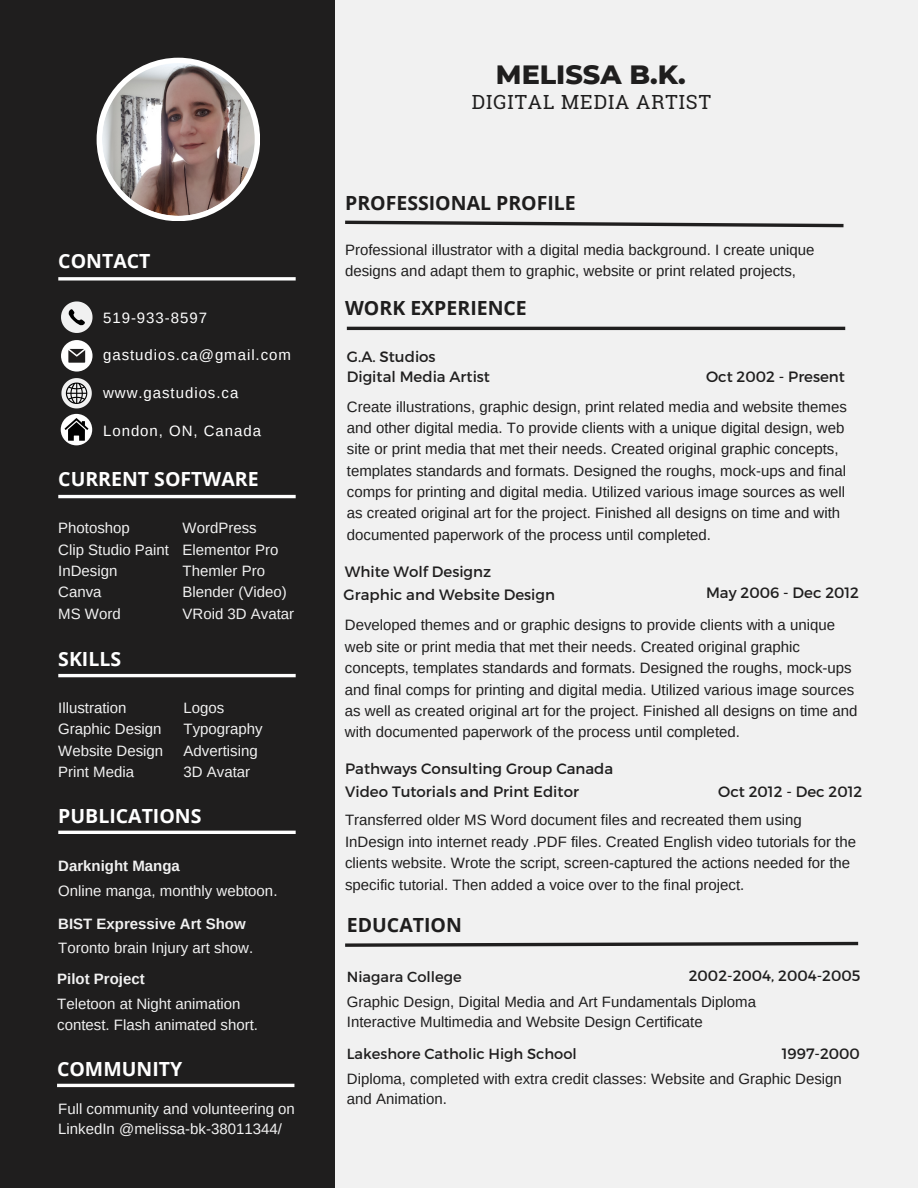
<style>
.page{position:relative;width:918px;height:1188px;background:#f1f1f1}
.page>*{position:absolute;margin:0;border:0;box-sizing:border-box;transform-origin:0 0}
.t1{font:800 27px "Montserrat";color:#1f1e1e}
.t2{font:700 19.5px "Open Sans";color:#fff}
.t3{font:700 19.5px "Open Sans";color:#1f1e1e}
.t4{font:19.5px "Roboto Slab";letter-spacing:.045em;color:#1f1e1e}
.t5{font:15px/21.3px "Arimo";color:#1f1e1e}
.t6{font:15px/21.3px "Arimo";color:#f1f1f1}
.t7{font:15px/20.5px "Montserrat";color:#1f1e1e}
.t8{font:15px "Arimo";letter-spacing:.065em;color:#fff}
.t9{font:700 15px "Arimo";color:#f1f1f1}
.t10{font:14.7px "Montserrat";color:#1f1e1e}
</style>
<div class="page">
<div style="left:0;top:0;width:335px;height:1188px;background:#1f1e1e"></div>
<div style="left:97px;top:58px;width:163px;height:163px;background:#fff;border-radius:50%"></div>
<img style="left:102px;top:63px;width:153px;height:153px;border-radius:50%">
<svg style="left:345px;top:220px;width:499px;height:8px"></svg>
<hr style="left:347px;top:327px;width:498px;height:3px;background:#1f1e1e">
<hr style="left:58px;top:495px;width:238px;height:3px;background:#fff">
<svg style="left:58px;top:277px;width:238px;height:4px"></svg>
<hr style="left:58px;top:831px;width:238px;height:3px;background:#fff">
<svg style="left:345px;top:941px;width:514px;height:6px"></svg>
<svg style="left:61px;top:340px;width:32px;height:32px"></svg>
<div style="left:61px;top:414px;width:31px;height:31px;background:#fff;border-radius:50%"></div>
<svg style="left:64px;top:418px;width:25px;height:23px"></svg>
<svg style="left:61px;top:301px;width:32px;height:32px"></svg>
<svg style="left:61px;top:378px;width:31px;height:30px"></svg>
<hr style="left:58px;top:674px;width:238px;height:3px;background:#fff">
<hr style="left:57px;top:1084px;width:237px;height:3px;background:#fff">
<h2 class="t2" style="left:58px;top:247px;width:94px">CONTACT</h2>
<p class="t8" style="left:103px;top:310px;width:105px">519-933-8597</p>
<p class="t8" style="left:103px;top:347px;width:189px">gastudios.ca@gmail.com</p>
<p class="t8" style="left:103px;top:385px;width:137px">www.gastudios.ca</p>
<p class="t8" style="left:103px;top:422px;width:160px">London, ON, Canada</p>
<h2 class="t2" style="left:58px;top:465px;width:202px">CURRENT SOFTWARE</h2>
<p class="t6" style="left:58px;top:517px;width:112px">Photoshop<br>Clip Studio Paint<br>InDesign<br>Canva<br>MS Word</p>
<h2 class="t2" style="left:58px;top:645px;width:64px">SKILLS</h2>
<p class="t6" style="left:58px;top:697px;width:107px">Illustration<br>Graphic Design<br>Website Design<br>Print Media</p>
<p class="t6" style="left:183px;top:517px;width:113px">WordPress<br>Elementor Pro<br>Themler Pro<br>Blender (Video)<br>VRoid 3D Avatar</p>
<p class="t6" style="left:184px;top:697px;width:81px">Logos<br>Typography<br>Advertising<br>3D Avatar</p>
<h2 class="t2" style="left:58px;top:802px;width:145px">PUBLICATIONS</h2>
<p class="t9" style="left:58px;top:858px;width:123px">Darknight Manga</p>
<p class="t6" style="left:58px;top:880px;width:221px">Online manga, monthly webtoon.</p>
<p class="t9" style="left:58px;top:915px;width:189px">BIST Expressive Art Show</p>
<p class="t6" style="left:58px;top:938px;width:196px">Toronto brain Injury art show.</p>
<p class="t9" style="left:57px;top:970px;width:89px">Pilot Project</p>
<p class="t6" style="left:57px;top:993px;width:202px">Teletoon at Night animation contest. Flash animated short.</p>
<h2 class="t2" style="left:57px;top:1055px;width:127px">COMMUNITY</h2>
<p class="t6" style="left:58px;top:1098px;width:238px;line-height:20.2px">Full community and volunteering on<br>LinkedIn @melissa-bk-38011344/</p>
<h1 class="t1" style="left:496px;top:58px;width:191px">MELISSA B.K.</h1>
<h2 class="t4" style="left:472px;top:89px;width:241px">DIGITAL MEDIA ARTIST</h2>
<h2 class="t3" style="left:345px;top:189px;width:232px">PROFESSIONAL PROFILE</h2>
<p class="t5" style="left:345px;top:239px;width:471px">Professional illustrator with a digital media background. I create unique designs and adapt them to graphic, website or print related projects,</p>
<h2 class="t3" style="left:345px;top:294px;width:183px">WORK EXPERIENCE</h2>
<p class="t7" style="left:347px;top:345px;width:145px">G.A. Studios<br>Digital Media Artist</p>
<p class="t7" style="left:706px;top:366px;width:140px">Oct 2002 - Present</p>
<p class="t5" style="left:347px;top:396px;width:502px">Create illustrations, graphic design, print related media and website themes and other digital media. To provide clients with a unique digital design, web site or print media that met their needs. Created original graphic concepts, templates standards and formats. Designed the roughs, mock-ups and final comps for printing and digital media. Utilized various image sources as well as created original art for the project. Finished all designs on time and with documented paperwork of the process until completed.</p>
<p class="t7" style="left:345px;top:561px;width:148px">White Wolf Designz</p>
<p class="t5" style="left:345px;top:615px;width:514px">Developed themes and or graphic designs to provide clients with a unique web site or print media that met their needs. Created original graphic concepts, templates standards and formats. Designed the roughs, mock-ups and final comps for printing and digital media. Utilized various image sources as well as created original art for the project. Finished all designs on time and with documented paperwork of the process until completed.</p>
<p class="t7" style="left:344px;top:584px;width:213px">Graphic and Website Design</p>
<p class="t7" style="left:706px;top:582px;width:155px">May 2006 - Dec 2012</p>
<p class="t7" style="left:345px;top:758px;width:270px">Pathways Consulting Group Canada</p>
<p class="t5" style="left:345px;top:810px;width:512px">Transferred older MS Word document files and recreated them using InDesign into internet ready .PDF files. Created English video tutorials for the clients website. Wrote the script, screen-captured the actions needed for the specific tutorial. Then added a voice over to the final project.</p>
<p class="t7" style="left:345px;top:781px;width:235px">Video Tutorials and Print Editor</p>
<p class="t7" style="left:718px;top:781px;width:146px">Oct 2012 - Dec 2012</p>
<h2 class="t3" style="left:347px;top:911px;width:117px">EDUCATION</h2>
<p class="t10" style="left:347px;top:967px;width:116px">Niagara College</p>
<p class="t5" style="left:347px;top:992px;width:411px;line-height:20.2px">Graphic Design, Digital Media and Art Fundamentals Diploma<br>Interactive Multimedia and Website Design Certificate</p>
<p class="t7" style="left:689px;top:965px;width:173px">2002-2004, 2004-2005</p>
<p class="t10" style="left:347px;top:1044px;width:232px">Lakeshore Catholic High School</p>
<p class="t5" style="left:347px;top:1068px;width:497px;line-height:20.2px">Diploma, completed with extra credit classes: Website and Graphic Design and Animation.</p>
<p class="t7" style="left:782px;top:1043px;width:80px">1997-2000</p>
</div>
